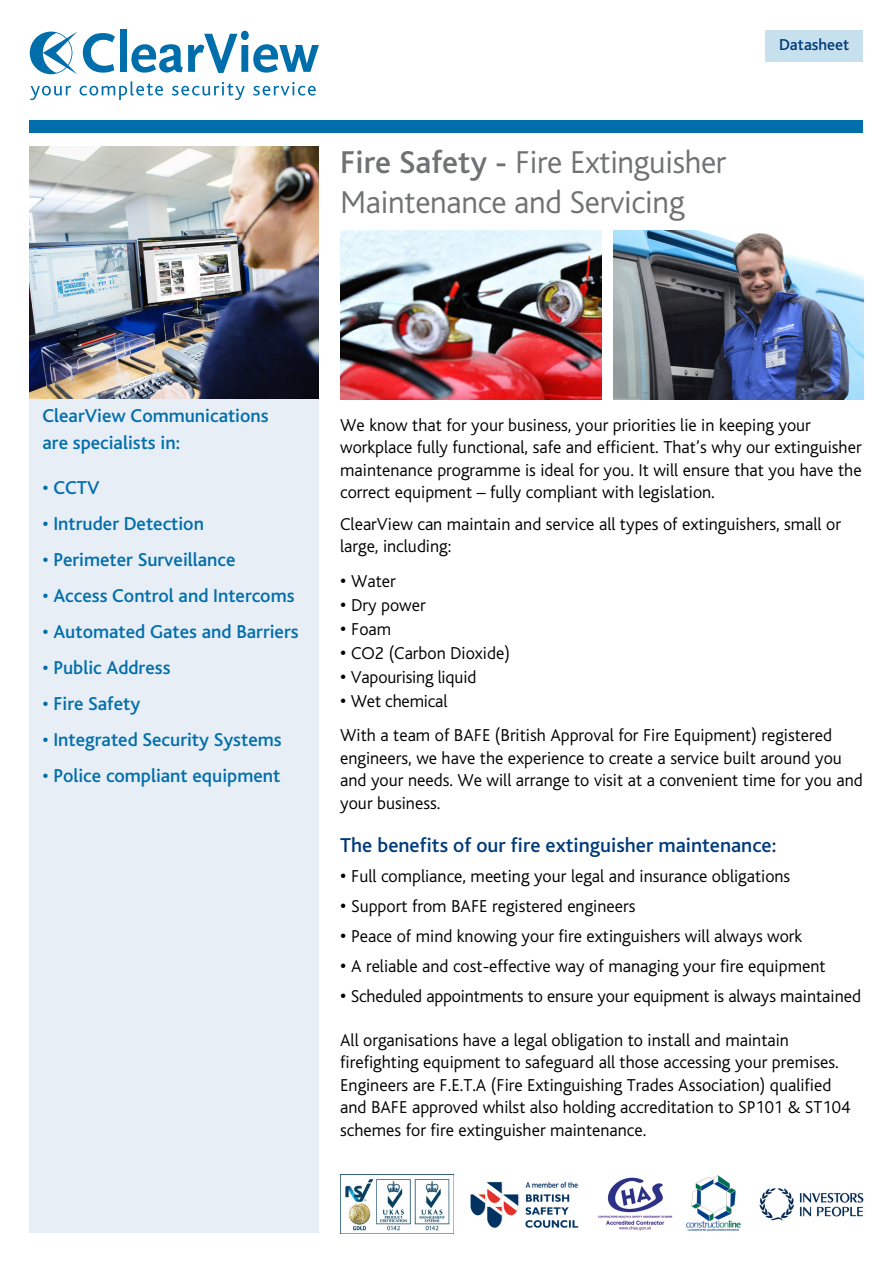
<style>
.page{position:relative;width:893px;height:1263px;background:#fff}
.page>*{position:absolute;margin:0;border:0;box-sizing:border-box;transform-origin:0 0}
.t1{font:300 33px/39.6px "Bliss";letter-spacing:-.01em;color:#707172}
.t2{font:500 21px "Bliss";color:#003b79}
.t3{font:500 19.5px/27px "Bliss";color:#006eab}
.t4{font:300 18px/22.5px "Bliss";color:#000}
.t5{font:500 16.5px "Bliss";color:#003b79}
.s1{font-weight:500}
.s2{font-weight:500;font-size:19.5px}
</style>
<div class="page">
<svg style="left:83px;top:33px;width:32px;height:40px"></svg>
<div style="left:120px;top:30px;width:7px;height:42px;background:#006eab"></div>
<svg style="left:131px;top:31px;width:188px;height:42px"></svg>
<svg style="left:30px;top:32px;width:47px;height:42px"></svg>
<svg style="left:30px;top:86px;width:41px;height:14px"></svg>
<svg style="left:80px;top:81px;width:83px;height:19px"></svg>
<svg style="left:172px;top:82px;width:73px;height:18px"></svg>
<svg style="left:253px;top:82px;width:63px;height:14px"></svg>
<div style="left:30px;top:120px;width:833px;height:13px;background:#006eab"></div>
<div style="left:30px;top:147px;width:289px;height:1086px;background:#e7eef6"></div>
<img style="left:30px;top:147px;width:289px;height:251px">
<img style="left:340px;top:1175px;width:110px;height:58px">
<img style="left:598px;top:1177px;width:75px;height:54px">
<img style="left:686px;top:1175px;width:55px;height:57px">
<img style="left:470px;top:1181px;width:109px;height:47px">
<img style="left:759px;top:1188px;width:105px;height:33px">
<img style="left:613px;top:231px;width:250px;height:168px">
<div style="left:765px;top:30px;width:98px;height:32px;background:#c7e0ee"></div>
<img style="left:340px;top:231px;width:262px;height:168px">
<h1 class="t1" style="left:340px;top:143px;width:388px"><span class="s1">Fire Safety -</span> Fire Extinguisher<br>Maintenance and Servicing</h1>
<p class="t5" style="left:779px;top:36px;width:72px">Datasheet</p>
<p class="t3" style="left:43px;top:402px;width:228px">ClearView Communications are specialists in:</p>
<p class="t3" style="left:43px;top:474px;width:59px">• CCTV</p>
<p class="t3" style="left:43px;top:510px;width:163px">• Intruder Detection</p>
<p class="t3" style="left:43px;top:546px;width:194px">• Perimeter Surveillance</p>
<p class="t3" style="left:43px;top:582px;width:254px">• Access Control and Intercoms</p>
<p class="t3" style="left:43px;top:618px;width:258px">• Automated Gates and Barriers</p>
<p class="t3" style="left:43px;top:654px;width:129px">• Public Address</p>
<p class="t3" style="left:43px;top:690px;width:99px">• Fire Safety</p>
<p class="t3" style="left:43px;top:726px;width:241px">• Integrated Security Systems</p>
<p class="t3" style="left:43px;top:762px;width:239px">• Police compliant equipment</p>
<p class="t4" style="left:340px;top:414px;width:523px">We know that for your business, your priorities lie in keeping your workplace fully functional, safe and efficient. That’s why our extinguisher maintenance programme is ideal for you. It will ensure that you have the correct equipment – fully compliant with legislation.</p>
<p class="t4" style="left:340px;top:513px;width:502px">ClearView can maintain and service all types of extinguishers, small or large, including:</p>
<p class="t4" style="left:340px;top:570px;width:57px"><span class="s2">•</span> Water</p>
<p class="t4" style="left:340px;top:594px;width:87px"><span class="s2">•</span> Dry power</p>
<p class="t4" style="left:340px;top:618px;width:53px"><span class="s2">•</span> Foam</p>
<p class="t4" style="left:340px;top:642px;width:171px"><span class="s2">•</span> CO2 (Carbon Dioxide)</p>
<p class="t4" style="left:340px;top:666px;width:138px"><span class="s2">•</span> Vapourising liquid</p>
<p class="t4" style="left:340px;top:684px;width:493px;line-height:34.5px"><span class="s2">•</span> Wet chemical<br>With a team of BAFE (British Approval for Fire Equipment) registered</p>
<p class="t4" style="left:340px;top:747px;width:524px">engineers, we have the experience to create a service built around you and your needs. We will arrange to visit at a convenient time for you and your business.</p>
<p class="t2" style="left:340px;top:834px;width:438px">The benefits of our fire extinguisher maintenance:</p>
<p class="t4" style="left:340px;top:866px;width:452px"><span class="s2">•</span> Full compliance, meeting your legal and insurance obligations</p>
<p class="t4" style="left:340px;top:896px;width:297px"><span class="s2">•</span> Support from BAFE registered engineers</p>
<p class="t4" style="left:340px;top:926px;width:464px"><span class="s2">•</span> Peace of mind knowing your fire extinguishers will always work</p>
<p class="t4" style="left:340px;top:956px;width:487px"><span class="s2">•</span> A reliable and cost-effective way of managing your fire equipment</p>
<p class="t4" style="left:340px;top:986px;width:522px"><span class="s2">•</span> Scheduled appointments to ensure your equipment is always maintained</p>
<p class="t4" style="left:340px;top:1029px;width:512px">All organisations have a legal obligation to install and maintain firefighting equipment to safeguard all those accessing your premises.<br>Engineers are F.E.T.A (Fire Extinguishing Trades Association) qualified and BAFE approved whilst also holding accreditation to SP101 &amp; ST104 schemes for fire extinguisher maintenance.</p>
</div>
